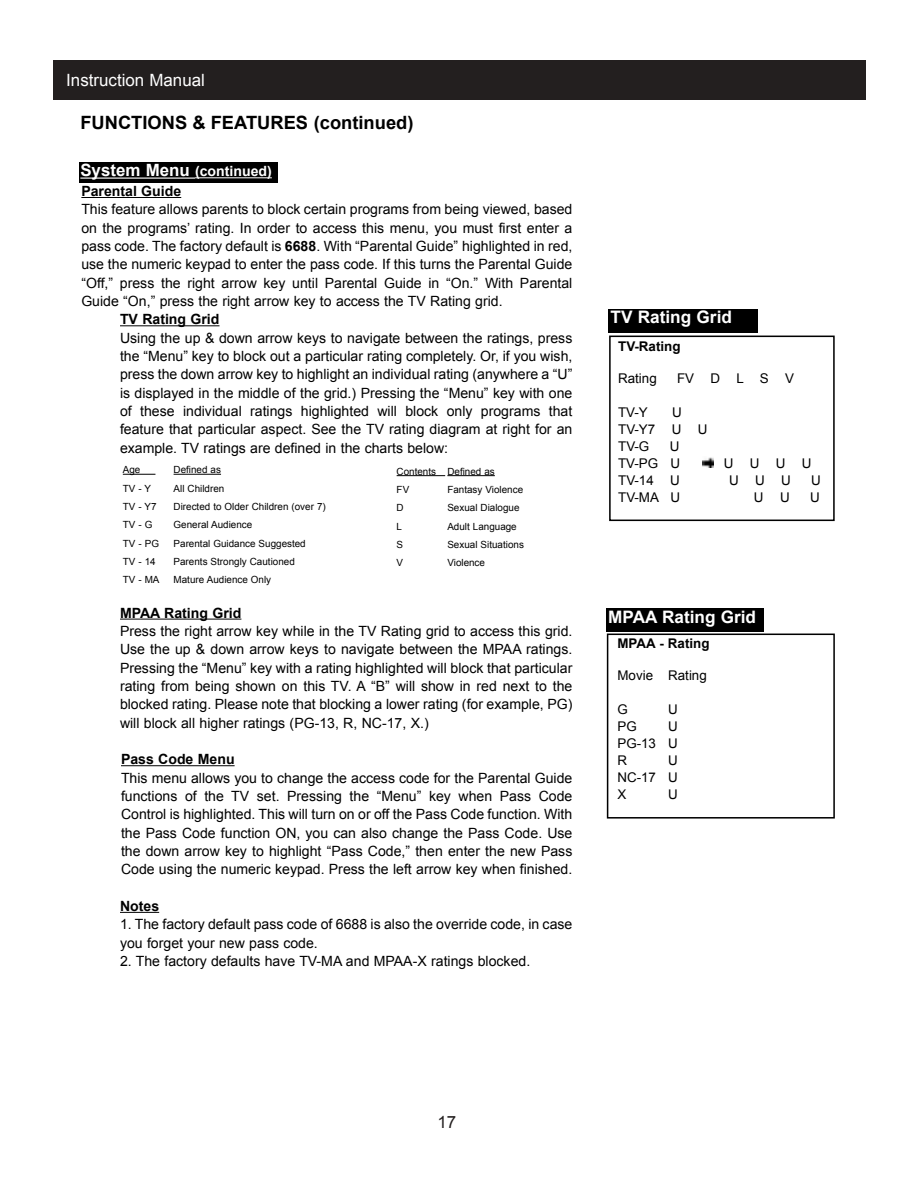
<style>
.page{position:relative;width:918px;height:1188px;background:#fff}
.page>*{position:absolute;margin:0;border:0;box-sizing:border-box;transform-origin:0 0}
.t1{font:700 18.3px "Arial";color:#000}
.t2{font:700 17.25px "Arial";color:#fff}
.t3{font:700 17.1px "Arial";color:#fff}
.t4{font:16.95px "Arial";color:#fff}
.t5{font:16.95px "Arial";color:#231f1f}
.t6{font:14.1px/18.3px "Arial";color:#000;text-align:justify}
.t7{font:700 14.1px "Arial";color:#000}
.t8{font:700 14.1px "Arial";color:#fff}
.t9{font:13.35px/17px "Arial";color:#000;text-align:justify}
.t10{font:700 13.35px "Arial";color:#000}
.t11{font:9.9px/18.3px "Arial";color:#000}
.s1{font-size:16.95px}
.s2{font-weight:700}
</style>
<div class="page">
<div style="left:54px;top:60px;width:812px;height:39px;background:#231f1f"></div>
<hr style="left:81px;top:197px;width:100px;height:1px;background:#000">
<hr style="left:120px;top:325px;width:99px;height:1px;background:#000">
<svg style="left:120px;top:619px;width:40px;height:1px"></svg>
<hr style="left:160px;top:619px;width:81px;height:1px;background:#000">
<hr style="left:121px;top:765px;width:114px;height:1px;background:#000">
<hr style="left:120px;top:912px;width:39px;height:1px;background:#000">
<div style="left:79px;top:163px;width:199px;height:20px;background:#000"></div>
<hr style="left:80px;top:178px;width:115px;height:1px;background:#fff">
<hr style="left:195px;top:177px;width:77px;height:1px;background:#fff">
<div style="left:609px;top:336px;width:226px;height:185px;border:2px solid #000"></div>
<svg style="left:702px;top:457px;width:12px;height:11px"></svg>
<div style="left:607px;top:634px;width:228px;height:185px;border:2px solid #000"></div>
<div style="left:609px;top:309px;width:149px;height:23px;background:#000"></div>
<div style="left:606px;top:608px;width:158px;height:24px;background:#000"></div>
<hr style="left:123px;top:474px;width:32px;height:1px;background:#000">
<hr style="left:174px;top:474px;width:47px;height:1px;background:#000">
<hr style="left:397px;top:475px;width:48px;height:1px;background:#000">
<hr style="left:447px;top:475px;width:48px;height:1px;background:#000">
<p class="t4" style="left:66px;top:70px;width:140px">Instruction Manual</p>
<p class="t1" style="left:80px;top:112px;width:335px">FUNCTIONS &amp; FEATURES (continued)</p>
<p class="t8" style="left:80px;top:164px;width:193px"><span class="s1">System Menu</span> (continued)</p>
<p class="t7" style="left:81px;top:183px;width:101px">Parental Guide</p>
<p class="t6" style="left:81px;top:200px;width:493px">This feature allows parents to block certain programs from being viewed, based on the programsí rating. In order to access this menu, you must first enter a pass code. The factory default is <span class="s2">6688</span>. With ìParental Guideî highlighted in red, use the numeric keypad to enter the pass code. If this turns the Parental Guide ìOff,î press the right arrow key until Parental Guide in ìOn.î With Parental Guide ìOn,î press the right arrow key to access the TV Rating grid.</p>
<p class="t7" style="left:120px;top:312px;width:101px">TV Rating Grid</p>
<p class="t6" style="left:120px;top:329px;width:454px">Using the up &amp; down arrow keys to navigate between the ratings, press the ìMenuî key to block out a particular rating completely. Or, if you wish, press the down arrow key to highlight an individual rating (anywhere a ìUî is displayed in the middle of the grid.) Pressing the ìMenuî key with one of these individual ratings highlighted will block only programs that feature that particular aspect. See the TV rating diagram at right for an example. TV ratings are defined in the charts below:</p>
<p class="t11" style="left:123px;top:461px;width:19px">Age</p>
<p class="t11" style="left:174px;top:461px;width:49px">Defined as</p>
<p class="t11" style="left:123px;top:479px;width:30px">TV - Y</p>
<p class="t11" style="left:174px;top:479px;width:52px">All Children</p>
<p class="t11" style="left:123px;top:497px;width:35px">TV - Y7</p>
<p class="t11" style="left:174px;top:497px;width:154px">Directed to Older Children (over 7)</p>
<p class="t11" style="left:123px;top:516px;width:31px">TV - G</p>
<p class="t11" style="left:174px;top:516px;width:80px">General Audience</p>
<p class="t11" style="left:123px;top:534px;width:38px">TV - PG</p>
<p class="t11" style="left:174px;top:534px;width:134px">Parental Guidance Suggested</p>
<p class="t11" style="left:123px;top:552px;width:34px">TV - 14</p>
<p class="t11" style="left:174px;top:552px;width:123px">Parents Strongly Cautioned</p>
<p class="t11" style="left:123px;top:571px;width:38px">TV - MA</p>
<p class="t11" style="left:174px;top:571px;width:99px">Mature Audience Only</p>
<p class="t11" style="left:397px;top:462px;width:100px">Contents Defined as<br>FV</p>
<p class="t11" style="left:447px;top:480px;width:77px">Fantasy Violence</p>
<p class="t11" style="left:397px;top:499px;width:9px">D</p>
<p class="t11" style="left:447px;top:499px;width:74px">Sexual Dialogue</p>
<p class="t11" style="left:397px;top:517px;width:7px">L</p>
<p class="t11" style="left:447px;top:517px;width:71px">Adult Language</p>
<p class="t11" style="left:397px;top:535px;width:8px">S</p>
<p class="t11" style="left:447px;top:535px;width:78px">Sexual Situations</p>
<p class="t11" style="left:397px;top:554px;width:8px">V</p>
<p class="t11" style="left:447px;top:554px;width:39px">Violence</p>
<p class="t7" style="left:120px;top:605px;width:123px">MPAA Rating Grid</p>
<p class="t6" style="left:120px;top:622px;width:454px">Press the right arrow key while in the TV Rating grid to access this grid.<br>Use the up &amp; down arrow keys to navigate between the MPAA ratings.<br>Pressing the ìMenuî key with a rating highlighted will block that particular rating from being shown on this TV. A ìBî will show in red next to the blocked rating. Please note that blocking a lower rating (for example, PG) will block all higher ratings (PG-13, R, NC-17, X.)</p>
<p class="t7" style="left:121px;top:752px;width:115px">Pass Code Menu</p>
<p class="t6" style="left:121px;top:769px;width:453px">This menu allows you to change the access code for the Parental Guide functions of the TV set. Pressing the ìMenuî key when Pass Code Control is highlighted. This will turn on or off the Pass Code function. With the Pass Code function ON, you can also change the Pass Code. Use the down arrow key to highlight ìPass Code,î then enter the new Pass Code using the numeric keypad. Press the left arrow key when finished.</p>
<p class="t7" style="left:120px;top:898px;width:41px">Notes</p>
<p class="t6" style="left:120px;top:915px;width:454px">1. The factory default pass code of 6688 is also the override code, in case you forget your new pass code.</p>
<p class="t6" style="left:120px;top:952px;width:412px">2. The factory defaults have TV-MA and MPAA-X ratings blocked.</p>
<p class="t2" style="left:610px;top:308px;width:123px">TV Rating Grid</p>
<p class="t10" style="left:618px;top:339px;width:64px">TV-Rating</p>
<p class="t9" style="left:618px;top:370px;width:40px">Rating</p>
<p class="t9" style="left:677px;top:370px;width:119px">FV D L S V</p>
<p class="t9" style="left:618px;top:404px;width:31px">TV-Y</p>
<p class="t9" style="left:618px;top:404px;width:91px;text-align:left;text-indent:54px">U<br>TV-Y7 U U<br>TV-G</p>
<p class="t9" style="left:618px;top:438px;width:64px;text-align:right">U<br>TV-PG U</p>
<p class="t9" style="left:724px;top:455px;width:89px">U U U U</p>
<p class="t9" style="left:618px;top:472px;width:63px">TV-14 U</p>
<p class="t9" style="left:729px;top:472px;width:63px">U U U</p>
<p class="t9" style="left:811px;top:472px;width:11px">U</p>
<p class="t9" style="left:618px;top:489px;width:64px">TV-MA U</p>
<p class="t9" style="left:754px;top:489px;width:37px">U U</p>
<p class="t9" style="left:810px;top:489px;width:11px">U</p>
<p class="t3" style="left:608px;top:607px;width:149px">MPAA Rating Grid</p>
<p class="t10" style="left:617px;top:636px;width:94px">MPAA - Rating</p>
<p class="t9" style="left:617px;top:667px;width:91px">Movie Rating</p>
<p class="t9" style="left:617px;top:701px;width:12px">G</p>
<p class="t9" style="left:668px;top:701px;width:11px">U</p>
<p class="t9" style="left:617px;top:718px;width:21px">PG</p>
<p class="t9" style="left:617px;top:718px;width:62px;text-indent:51px">U PG-13 U R</p>
<p class="t9" style="left:617px;top:752px;width:62px;text-indent:51px">U NC-17 U X</p>
<p class="t9" style="left:668px;top:786px;width:11px">U</p>
<p class="t5" style="left:437px;top:1112px;width:20px">17</p>
</div>
